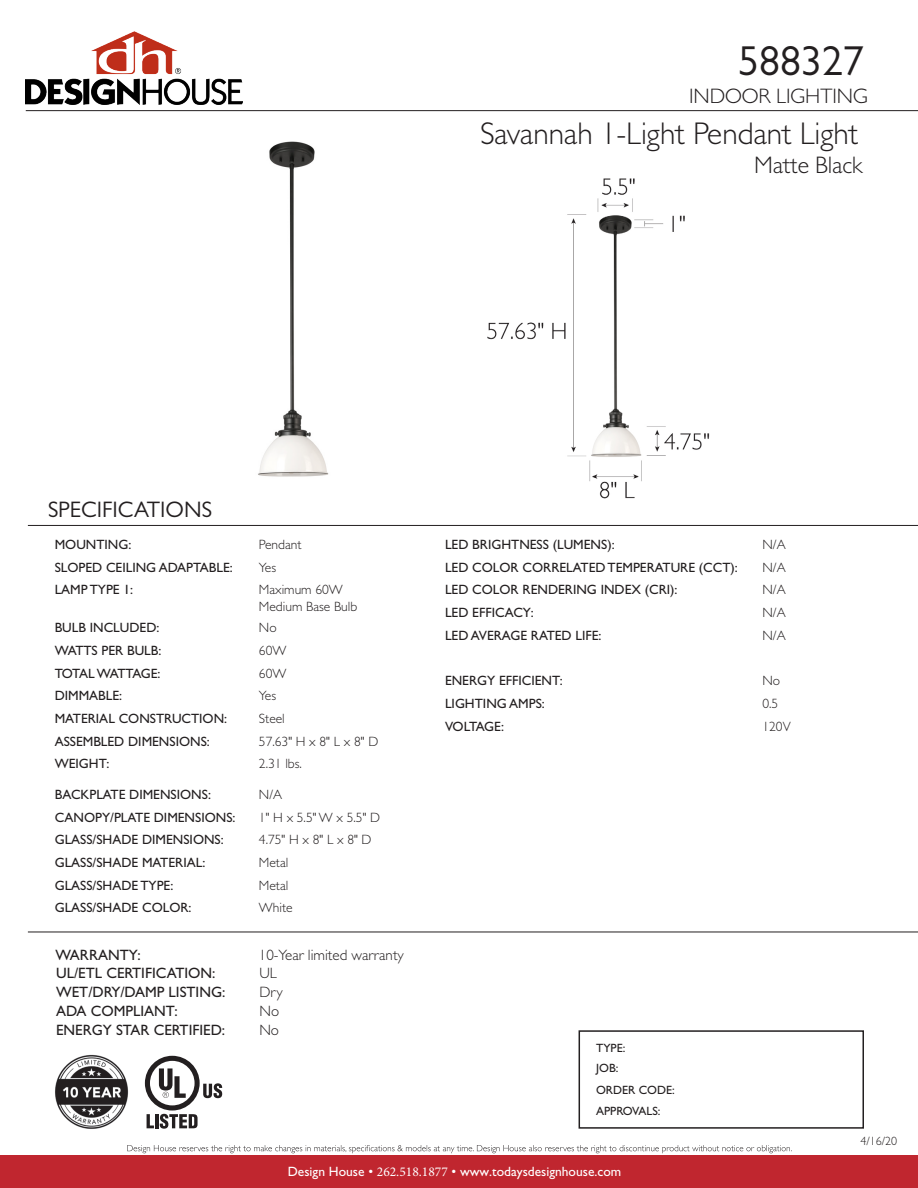
<style>
.page{position:relative;width:918px;height:1188px;background:#fff}
.page>*{position:absolute;margin:0;border:0;box-sizing:border-box;transform-origin:0 0}
.t1{font:42px "Gill Sans";color:#231f20}
.t2{font:300 31.5px "Gill Sans";color:#231f20}
.t3{font:300 24px "Gill Sans";color:#231f20}
.t4{font:22.5px "Gill Sans";color:#231f20}
.t5{font:300 21px "Gill Sans";color:#231f20}
.t6{font:15px/18.9px "Gill Sans Std";color:#231f20}
.t7{font:300 15px/18.9px "Gill Sans Std";color:#231f20}
.t8{font:13.5px "Gill Sans Std";color:#231f20}
.t9{font:300 13.5px/16.2px "Gill Sans Std";color:#231f20}
.t10{font:13.5px "Gill Sans Std";color:#fff}
.t11{font:13.5px "Gill Sans Std";letter-spacing:-.065em;color:#231f20}
.t12{font:13.5px "Gill Sans Std";letter-spacing:-.04em;color:#231f20}
.t13{font:12px/19.5px "Gill Sans Std";color:#231f20}
.t14{font:300 12px "Gill Sans";color:#231f20}
.s1{font-family:"Minion Pro"}
</style>
<div class="page">
<svg style="left:145px;top:1056px;width:77px;height:73px"></svg>
<div style="left:0;top:1156px;width:918px;height:32px;background:#c0262f"></div>
<img style="left:26px;top:32px;width:217px;height:73px">
<svg style="left:127px;top:1145px;width:665px;height:8px"></svg>
<div style="left:579px;top:1030px;width:285px;height:99px;border:2px solid #231f20"></div>
<hr style="left:26px;top:110px;width:892px;height:1px;background:#231f20">
<hr style="left:28px;top:525px;width:890px;height:1px;background:#231f20">
<img style="left:55px;top:1055px;width:74px;height:74px">
<img style="left:258px;top:141px;width:71px;height:336px">
<img style="left:487px;top:178px;width:223px;height:321px">
<hr style="left:28px;top:932px;width:890px;height:1px;background:#231f20">
<h1 class="t1" style="left:738px;top:37px;width:127px">588327</h1>
<h3 class="t5" style="left:689px;top:83px;width:180px">INDOOR LIGHTING</h3>
<h2 class="t2" style="left:480px;top:114px;width:380px">Savannah 1-Light Pendant Light</h2>
<h3 class="t3" style="left:754px;top:151px;width:110px">Matte Black</h3>
<h3 class="t4" style="left:48px;top:497px;width:166px">SPECIFICATIONS</h3>
<p class="t8" style="left:55px;top:537px;width:78px">MOUNTING:</p>
<p class="t9" style="left:259px;top:536px;width:44px">Pendant</p>
<p class="t8" style="left:55px;top:559px;width:180px">SLOPED CEILING ADAPTABLE:</p>
<p class="t9" style="left:259px;top:559px;width:19px">Yes</p>
<p class="t8" style="left:55px;top:582px;width:80px">LAMP TYPE 1:</p>
<p class="t9" style="left:259px;top:582px;width:100px">Maximum 60W<br>Medium Base Bulb</p>
<p class="t8" style="left:55px;top:620px;width:106px">BULB INCLUDED:</p>
<p class="t9" style="left:259px;top:620px;width:19px">No</p>
<p class="t8" style="left:55px;top:643px;width:108px">WATTS PER BULB:</p>
<p class="t9" style="left:259px;top:642px;width:29px">60W</p>
<p class="t11" style="left:55px;top:665px;width:107px">TOTAL WATTAGE:</p>
<p class="t9" style="left:259px;top:665px;width:29px">60W</p>
<p class="t8" style="left:55px;top:688px;width:69px">DIMMABLE:</p>
<p class="t9" style="left:259px;top:688px;width:19px">Yes</p>
<p class="t8" style="left:55px;top:711px;width:174px">MATERIAL CONSTRUCTION:</p>
<p class="t9" style="left:259px;top:711px;width:27px">Steel</p>
<p class="t8" style="left:55px;top:733px;width:157px">ASSEMBLED DIMENSIONS:</p>
<p class="t9" style="left:259px;top:733px;width:121px">57.63" H x 8" L x 8" D</p>
<p class="t8" style="left:55px;top:756px;width:56px">WEIGHT:</p>
<p class="t9" style="left:259px;top:756px;width:44px">2.31 lbs.</p>
<p class="t8" style="left:55px;top:787px;width:158px">BACKPLATE DIMENSIONS:</p>
<p class="t9" style="left:259px;top:786px;width:25px">N/A</p>
<p class="t8" style="left:55px;top:809px;width:182px">CANOPY/PLATE DIMENSIONS:</p>
<p class="t9" style="left:259px;top:809px;width:123px">1" H x 5.5" W x 5.5" D</p>
<p class="t8" style="left:55px;top:832px;width:171px">GLASS/SHADE DIMENSIONS:</p>
<p class="t9" style="left:259px;top:832px;width:114px">4.75" H x 8" L x 8" D</p>
<p class="t8" style="left:55px;top:855px;width:152px">GLASS/SHADE MATERIAL:</p>
<p class="t9" style="left:259px;top:855px;width:31px">Metal</p>
<p class="t8" style="left:55px;top:877px;width:120px">GLASS/SHADE TYPE:</p>
<p class="t9" style="left:259px;top:877px;width:31px">Metal</p>
<p class="t8" style="left:55px;top:900px;width:138px">GLASS/SHADE COLOR:</p>
<p class="t9" style="left:259px;top:900px;width:35px">White</p>
<p class="t6" style="left:56px;top:945px;width:172px">WARRANTY:<br>UL/ETL CERTIFICATION:<br>WET/DRY/DAMP LISTING:<br>ADA COMPLIANT:</p>
<p class="t7" style="left:259px;top:945px;width:146px">10-Year limited warranty<br>UL<br>Dry<br>No</p>
<p class="t6" style="left:56px;top:1021px;width:171px">ENERGY STAR CERTIFIED:</p>
<p class="t7" style="left:259px;top:1021px;width:21px">No</p>
<p class="t8" style="left:445px;top:537px;width:171px">LED BRIGHTNESS (LUMENS):</p>
<p class="t9" style="left:762px;top:536px;width:25px">N/A</p>
<p class="t8" style="left:445px;top:559px;width:294px">LED COLOR CORRELATED TEMPERATURE (CCT):</p>
<p class="t9" style="left:762px;top:559px;width:25px">N/A</p>
<p class="t8" style="left:445px;top:582px;width:234px">LED COLOR RENDERING INDEX (CRI):</p>
<p class="t9" style="left:762px;top:582px;width:25px">N/A</p>
<p class="t8" style="left:445px;top:605px;width:90px">LED EFFICACY:</p>
<p class="t9" style="left:762px;top:605px;width:25px">N/A</p>
<p class="t8" style="left:445px;top:628px;width:158px">LED AVERAGE RATED LIFE:</p>
<p class="t9" style="left:762px;top:627px;width:25px">N/A</p>
<p class="t8" style="left:445px;top:673px;width:119px">ENERGY EFFICIENT:</p>
<p class="t9" style="left:762px;top:673px;width:19px">No</p>
<p class="t8" style="left:445px;top:696px;width:101px">LIGHTING AMPS:</p>
<p class="t9" style="left:762px;top:696px;width:17px">0.5</p>
<p class="t12" style="left:445px;top:718px;width:61px">VOLTAGE:</p>
<p class="t9" style="left:762px;top:718px;width:30px">120V</p>
<p class="t13" style="left:596px;top:1038px;width:31px">TYPE:<br>JOB:</p>
<p class="t13" style="left:596px;top:1080px;width:80px;line-height:21px">ORDER CODE:<br>APPROVALS:</p>
<p class="t14" style="left:861px;top:1134px;width:38px">4/16/20</p>
<p class="t10" style="left:288px;top:1164px;width:335px">Design House • <span class="s1">262.518.1877</span> • www.todaysdesignhouse.com</p>
</div>
